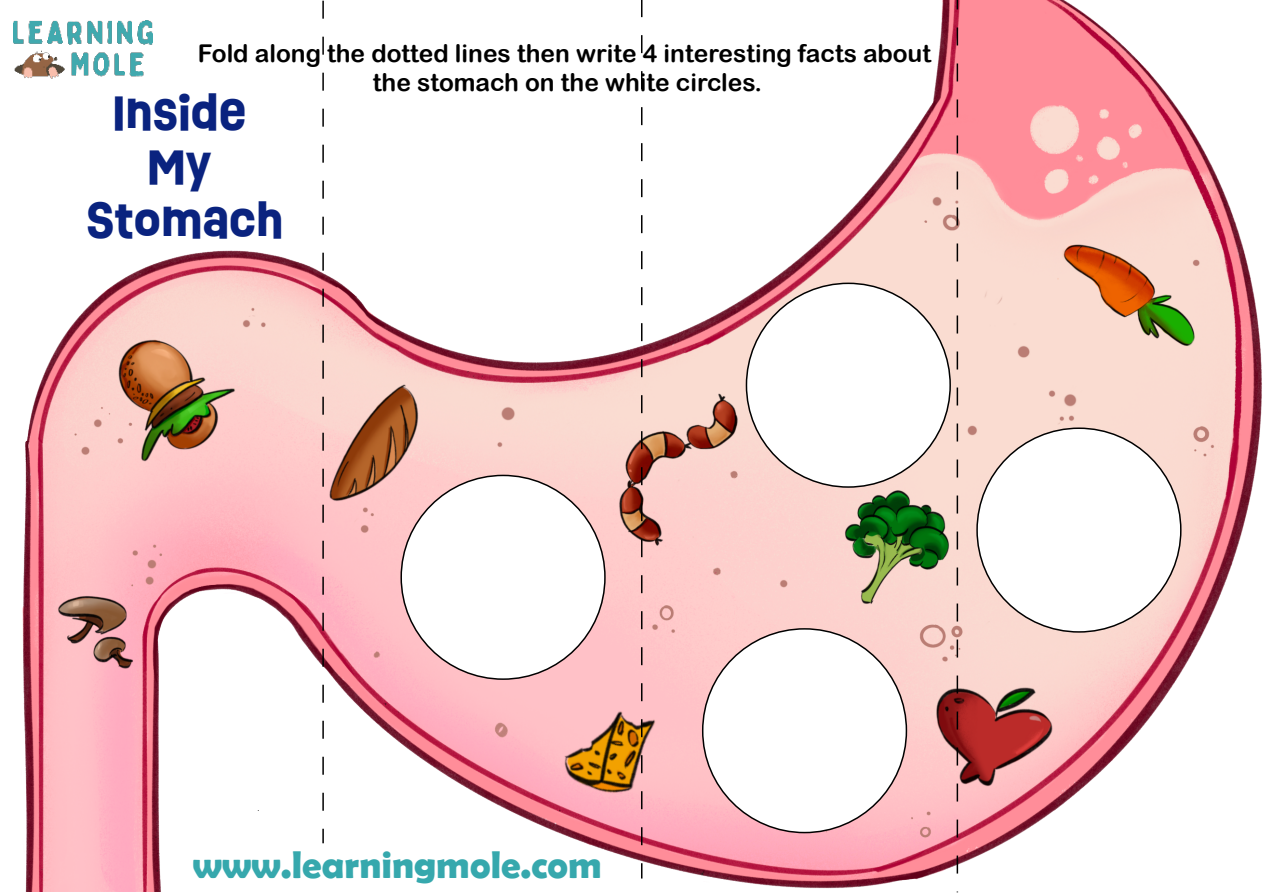
<style>
.page{position:relative;width:1263px;height:893px;background:#fff}
.page>*{position:absolute;margin:0;border:0;box-sizing:border-box;transform-origin:0 0}
.t1{font:700 45.15px/54.2px "Ruddy";color:#0a237f;text-align:center}
.t2{font:700 38.85px "Berlin Sans FB Demi";color:#36a8ad}
.t3{font:24.6px/29.4px "Arial Rounded MT Bold";color:#000;text-align:center}
</style>
<div class="page">
<img style="left:13px;top:0;width:1249px;height:892px">
<div style="left:401px;top:475px;width:204px;height:204px;background:#fff;border-radius:50%"></div>
<div style="left:746px;top:283px;width:204px;height:204px;background:#fff;border-radius:50%"></div>
<div style="left:703px;top:629px;width:203px;height:204px;background:#fff;border-radius:50%"></div>
<div style="left:977px;top:428px;width:204px;height:204px;background:#fff;border-radius:50%"></div>
<svg style="left:322px;top:1px;width:2px;height:842px"></svg>
<svg style="left:641px;top:0;width:1px;height:878px"></svg>
<svg style="left:957px;top:0;width:1px;height:892px"></svg>
<p class="t3" style="left:198px;top:38px;width:735px">Fold along the dotted lines then write 4 interesting facts about the stomach on the white circles.</p>
<h1 class="t1" style="left:87px;top:85px;width:198px">INSIDE<br>MY<br>STOMACH</h1>
<h2 class="t2" style="left:193px;top:842px;width:411px">www.learningmole.com</h2>
</div>
